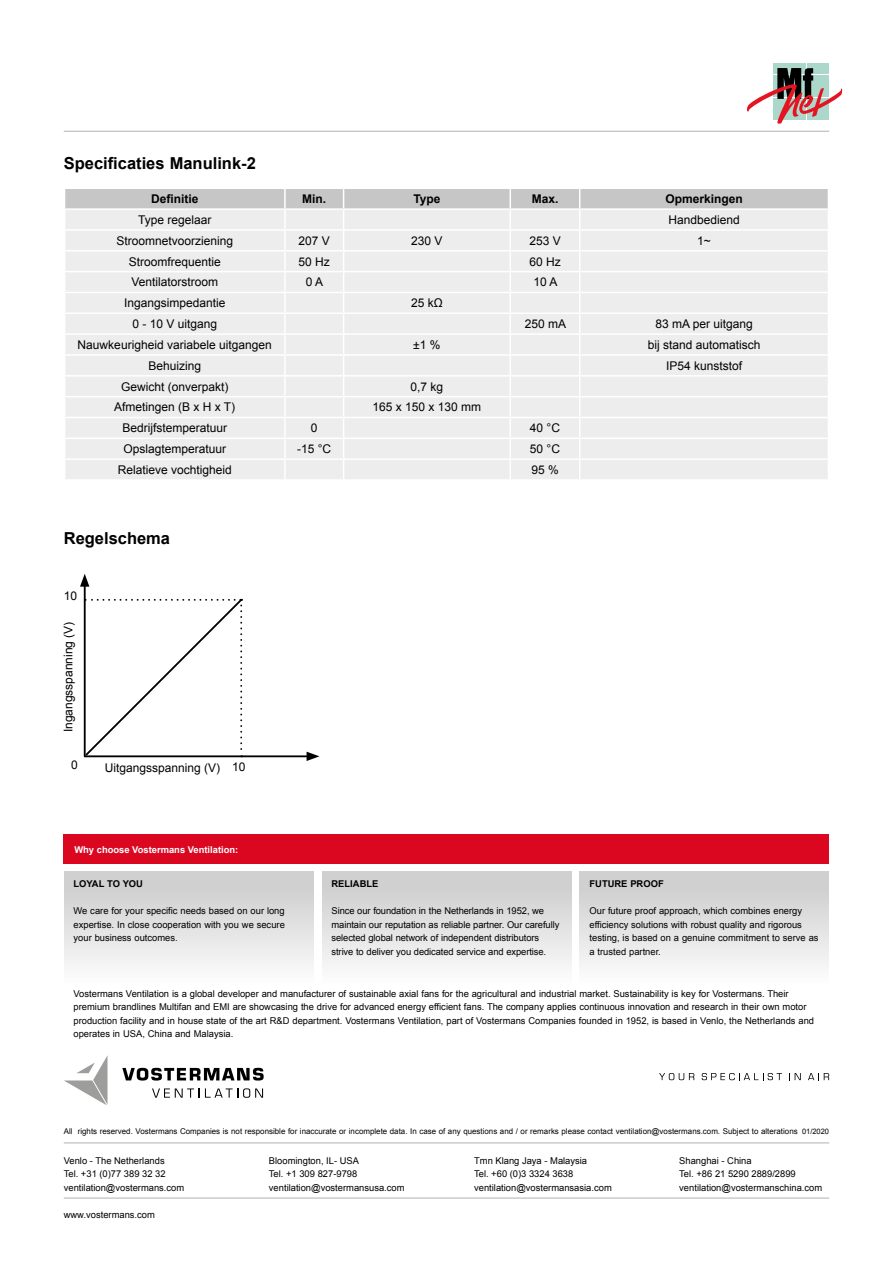
<style>
.page{position:relative;width:893px;height:1263px;background:#fff}
.page>*{position:absolute;margin:0;border:0;box-sizing:border-box;transform-origin:0 0}
.t1{font:700 16.5px "Arial";color:#000}
.t2{font:12px "Arial";color:#000}
.t3{font:700 12px "Arial";color:#000}
.t4{font:9.3px/13.5px "Arial";color:#000}
.t5{font:700 9.3px "Arial";color:#fff}
.t6{font:700 9.3px "Arial";color:#000}
.t7{font:7.95px "Arial";color:#000}
.t8{font:7.5px "Arial";color:#000}
.s1{color:#fff}
</style>
<div class="page">
<div style="left:64px;top:834px;width:765px;height:30px;background:#db0720"></div>
<div style="left:64px;top:871px;width:249px;height:113px;background:linear-gradient(to bottom,#cacaca,#fdfdfd)"></div>
<div style="left:322px;top:871px;width:249px;height:113px;background:linear-gradient(to bottom,#cacaca,#fdfdfd)"></div>
<div style="left:580px;top:871px;width:249px;height:113px;background:linear-gradient(to bottom,#cacaca,#fdfdfd)"></div>
<svg style="left:152px;top:1088px;width:111px;height:10px"></svg>
<svg style="left:122px;top:1068px;width:142px;height:12px"></svg>
<svg style="left:64px;top:1055px;width:44px;height:50px"></svg>
<svg style="left:659px;top:1073px;width:35px;height:7px"></svg>
<svg style="left:702px;top:1073px;width:80px;height:7px"></svg>
<svg style="left:789px;top:1073px;width:12px;height:7px"></svg>
<svg style="left:808px;top:1073px;width:21px;height:7px"></svg>
<hr style="left:64px;top:1142px;width:765px;height:1px;background:#b3b2b2">
<hr style="left:64px;top:131px;width:765px;height:1px;background:#b3b2b2">
<div style="left:773px;top:64px;width:10px;height:10px;background:#abd8ca"></div>
<div style="left:784px;top:64px;width:11px;height:10px;background:#abd8ca"></div>
<div style="left:796px;top:64px;width:10px;height:10px;background:#abd8ca"></div>
<div style="left:807px;top:64px;width:10px;height:10px;background:#abd8ca"></div>
<div style="left:819px;top:64px;width:10px;height:10px;background:#abd8ca"></div>
<svg style="left:747px;top:68px;width:95px;height:56px"></svg>
<hr style="left:64px;top:1198px;width:765px;height:1px;background:#b3b2b2">
<svg style="left:65px;top:188px;width:763px;height:291px;background:#ebebeb"></svg>
<hr style="left:64px;top:208px;width:221px;height:2px;background:#fff">
<hr style="left:285px;top:208px;width:59px;height:2px;background:#fff">
<hr style="left:344px;top:208px;width:166px;height:2px;background:#fff">
<hr style="left:510px;top:208px;width:70px;height:2px;background:#fff">
<hr style="left:580px;top:208px;width:249px;height:2px;background:#fff">
<hr style="left:64px;top:229px;width:221px;height:2px;background:#fff">
<hr style="left:285px;top:229px;width:59px;height:2px;background:#fff">
<hr style="left:344px;top:229px;width:166px;height:2px;background:#fff">
<hr style="left:510px;top:229px;width:70px;height:2px;background:#fff">
<hr style="left:580px;top:250px;width:249px;height:2px;background:#fff">
<hr style="left:84px;top:584px;width:2px;height:172px;background:#000">
<svg style="left:80px;top:574px;width:9px;height:13px"></svg>
<svg style="left:84px;top:598px;width:159px;height:159px"></svg>
<hr style="left:85px;top:755px;width:224px;height:2px;background:#000">
<svg style="left:307px;top:752px;width:12px;height:9px"></svg>
<h1 class="t1" style="left:64px;top:152px;width:194px">Specificaties Manulink-2</h1>
<p class="t3" style="left:151px;top:191px;width:49px">Definitie</p>
<p class="t3" style="left:302px;top:191px;width:25px">Min.</p>
<p class="t3" style="left:413px;top:191px;width:29px">Type</p>
<p class="t3" style="left:532px;top:191px;width:28px">Max.</p>
<p class="t3" style="left:665px;top:191px;width:79px">Opmerkingen</p>
<p class="t2" style="left:138px;top:212px;width:75px">Type regelaar</p>
<p class="t2" style="left:668px;top:212px;width:73px">Handbediend</p>
<p class="t2" style="left:116px;top:233px;width:118px">Stroomnetvoorziening</p>
<p class="t2" style="left:299px;top:233px;width:33px">207 V</p>
<p class="t2" style="left:411px;top:233px;width:33px">230 V</p>
<p class="t2" style="left:529px;top:233px;width:33px">253 V</p>
<p class="t2" style="left:697px;top:233px;width:15px">1~</p>
<p class="t2" style="left:129px;top:253px;width:94px">Stroomfrequentie</p>
<p class="t2" style="left:299px;top:253px;width:33px">50 Hz</p>
<p class="t2" style="left:529px;top:253px;width:33px">60 Hz</p>
<p class="t2" style="left:131px;top:274px;width:88px">Ventilatorstroom</p>
<p class="t2" style="left:306px;top:274px;width:19px">0 A</p>
<p class="t2" style="left:533px;top:274px;width:26px">10 A</p>
<p class="t2" style="left:124px;top:295px;width:103px">Ingangsimpedantie</p>
<p class="t2" style="left:411px;top:295px;width:33px">25 kΩ</p>
<p class="t2" style="left:132px;top:316px;width:86px">0 - 10 V uitgang</p>
<p class="t2" style="left:525px;top:316px;width:43px">250 mA</p>
<p class="t2" style="left:655px;top:316px;width:99px">83 mA per uitgang</p>
<p class="t2" style="left:78px;top:337px;width:196px">Nauwkeurigheid variabele uitgangen</p>
<p class="t2" style="left:413px;top:337px;width:29px">±1 %</p>
<p class="t2" style="left:648px;top:337px;width:114px">bij stand automatisch</p>
<p class="t2" style="left:148px;top:358px;width:54px">Behuizing</p>
<p class="t2" style="left:666px;top:358px;width:78px">IP54 kunststof</p>
<p class="t2" style="left:121px;top:378px;width:109px">Gewicht (onverpakt)</p>
<p class="t2" style="left:411px;top:378px;width:34px">0,7 kg</p>
<p class="t2" style="left:114px;top:399px;width:123px">Afmetingen (B x H x T)</p>
<p class="t2" style="left:373px;top:399px;width:110px">165 x 150 x 130 mm</p>
<p class="t2" style="left:122px;top:420px;width:106px">Bedrijfstemperatuur</p>
<p class="t2" style="left:311px;top:420px;width:8px">0</p>
<p class="t2" style="left:530px;top:420px;width:32px">40 °C</p>
<p class="t2" style="left:123px;top:441px;width:104px">Opslagtemperatuur</p>
<p class="t2" style="left:297px;top:441px;width:36px">-15 °C</p>
<p class="t2" style="left:530px;top:441px;width:32px">50 °C</p>
<p class="t2" style="left:118px;top:462px;width:116px">Relatieve vochtigheid</p>
<p class="t2" style="left:531px;top:462px;width:29px">95 %</p>
<h1 class="t1" style="left:64px;top:527px;width:108px">Regelschema</h1>
<p class="t2" style="left:64px;top:588px;width:15px">10</p>
<p class="t2" style="left:60px;top:732px;width:112px;rotate:-90deg">Ingangsspanning (V)</p>
<p class="t2" style="left:71px;top:756px;width:8px">0</p>
<p class="t2" style="left:105px;top:760px;width:117px">Uitgangsspanning (V)</p>
<p class="t2" style="left:232px;top:759px;width:15px">10</p>
<p class="t5" style="left:74px;top:843px;width:165px">Why choose Vostermans Ventilation:</p>
<p class="t6" style="left:74px;top:878px;width:71px">LOYAL TO YOU</p>
<p class="t4" style="left:74px;top:904px;width:213px;text-align:justify">We care for your specific needs based on our long expertise. In close cooperation with you we secure your business outcomes.</p>
<p class="t6" style="left:332px;top:878px;width:48px">RELIABLE</p>
<p class="t4" style="left:332px;top:904px;width:229px">Since our foundation in the Netherlands in 1952, we maintain our reputation as reliable partner. Our carefully selected global network of independent distributors strive to deliver you dedicated service and expertise.</p>
<p class="t6" style="left:589px;top:878px;width:76px">FUTURE PROOF</p>
<p class="t4" style="left:589px;top:904px;width:231px">Our future proof approach, which combines energy efficiency solutions with robust quality and rigorous testing, is based on a genuine commitment to serve as a trusted partner.</p>
<p class="t4" style="left:74px;top:987px;width:742px">Vostermans Ventilation is a global developer and manufacturer of sustainable axial fans for the agricultural and industrial market. Sustainability is key for Vostermans. Their premium brandlines Multifan and EMI are showcasing the drive for advanced energy efficient fans. The company applies continuous innovation and research in their own motor production facility and in house state of the art R&amp;D department. Vostermans Ventilation, part of Vostermans Companies founded in 1952, is based in Venlo, the Netherlands and operates in USA, China and Malaysia.</p>
<p class="t7" style="left:64px;top:1126px;width:767px">All rights reserved. Vostermans Companies is not responsible for inaccurate or incomplete data. In case of any questions and / or remarks please contact ventilation@vostermans.com. Subject to alterations <span class="s1">00/0000</span></p>
<p class="t8" style="left:802px;top:1126px;width:29px">01/2020</p>
<p class="t4" style="left:64px;top:1153px;width:122px">Venlo - The Netherlands<br>Tel. +31 (0)77 389 32 32 ventilation@vostermans.com</p>
<p class="t4" style="left:64px;top:1207px;width:93px">www.vostermans.com</p>
<p class="t4" style="left:269px;top:1153px;width:137px">Bloomington, IL- USA<br>Tel. +1 309 827-9798 ventilation@vostermansusa.com</p>
<p class="t4" style="left:474px;top:1153px;width:139px">Tmn Klang Jaya - Malaysia<br>Tel. +60 (0)3 3324 3638 ventilation@vostermansasia.com</p>
<p class="t4" style="left:679px;top:1153px;width:144px">Shanghai - China<br>Tel. +86 21 5290 2889/2899 ventilation@vostermanschina.com</p>
</div>
